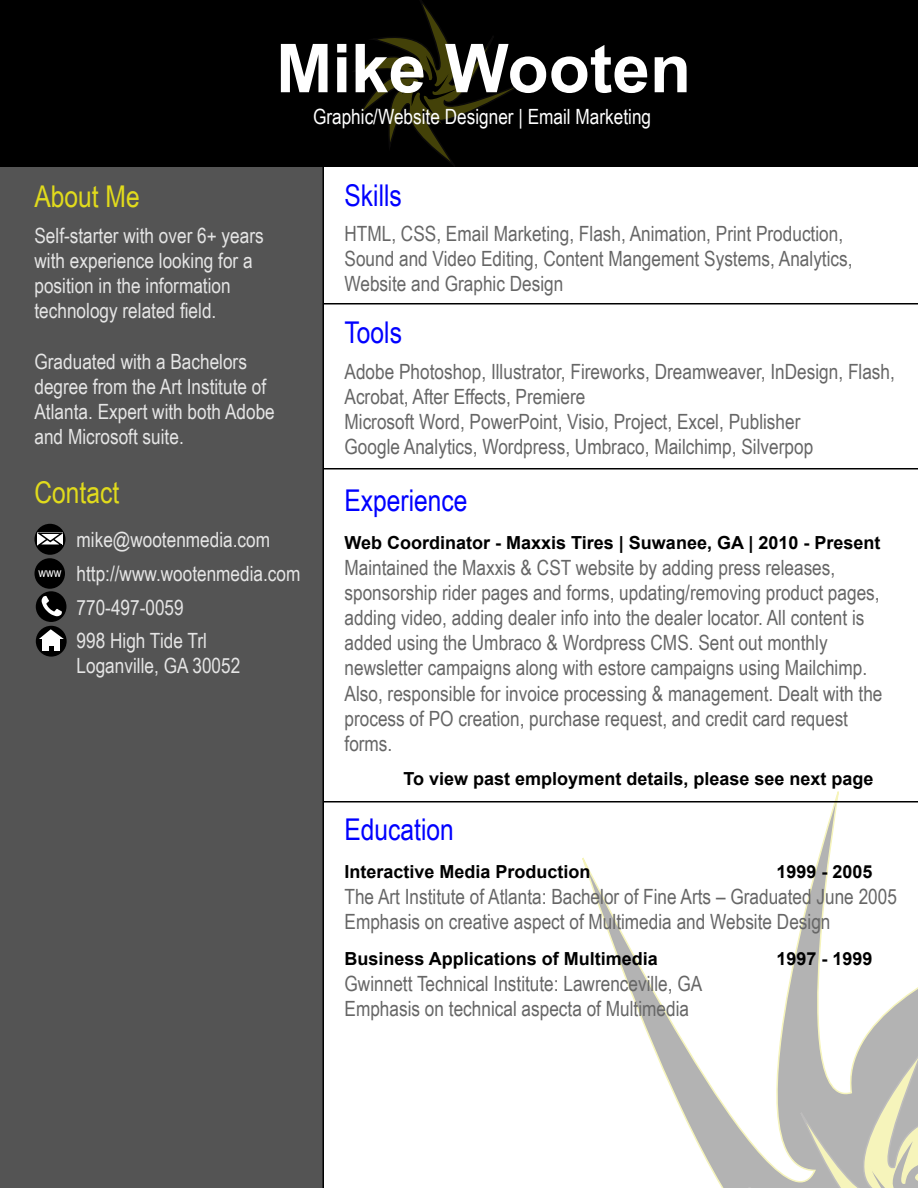
<style>
.page{position:relative;width:918px;height:1188px;background:#fff}
.page>*{position:absolute;margin:0;border:0;box-sizing:border-box;transform-origin:0 0}
.t1{font:700 67.5px "Arial";color:#fff}
.t2{font:30px "Arial Narrow";color:#00f}
.t3{font:30px "Arial Narrow";color:#e1db1c}
.t4{font:21px/25.2px "Arial Narrow";color:#666}
.t5{font:21px/25.2px "Arial Narrow";color:#e5e5e5}
.t6{font:21px "Arial Narrow";color:#fff}
.t7{font:700 18px "Arial";color:#000}
.t8{font:13.05px "Arial Narrow";color:#fff}
</style>
<div class="page">
<svg style="left:579px;top:792px;width:339px;height:396px"></svg>
<svg style="left:747px;top:1053px;width:171px;height:135px"></svg>
<div style="left:0;top:166px;width:324px;height:1022px;background:#545454"></div>
<div style="left:0;top:0;width:918px;height:166px;background:#000"></div>
<svg style="left:352px;top:3px;width:174px;height:164px"></svg>
<div style="left:35px;top:524px;width:30px;height:31px;background:#000;border-radius:50%"></div>
<svg style="left:34px;top:531px;width:32px;height:16px"></svg>
<div style="left:34px;top:558px;width:31px;height:31px;background:#000;border-radius:50%"></div>
<hr style="left:324px;top:303px;width:594px;height:1px;background:#000">
<hr style="left:324px;top:468px;width:594px;height:2px;background:#000">
<hr style="left:324px;top:801px;width:594px;height:1px;background:#000">
<div style="left:36px;top:591px;width:30px;height:31px;background:#000;border-radius:50%"></div>
<svg style="left:42px;top:596px;width:20px;height:20px"></svg>
<div style="left:36px;top:626px;width:31px;height:31px;background:#000;border-radius:50%"></div>
<svg style="left:39px;top:629px;width:25px;height:10px"></svg>
<div style="left:42px;top:639px;width:18px;height:12px;background:#fff"></div>
<svg style="left:50px;top:646px;width:4px;height:5px"></svg>
<h1 class="t1" style="left:276px;top:21px;width:417px">Mike Wooten</h1>
<p class="t6" style="left:313px;top:101px;width:340px">Graphic/Website Designer | Email Marketing</p>
<h2 class="t3" style="left:34px;top:174px;width:107px">About Me</h2>
<p class="t5" style="left:35px;top:222px;width:231px">Self-starter with over 6+ years with experience looking for a position in the information technology related field.</p>
<p class="t5" style="left:35px;top:348px;width:242px">Graduated with a Bachelors degree from the Art Institute of<br>Atlanta. Expert with both Adobe and Microsoft suite.</p>
<h2 class="t3" style="left:34px;top:471px;width:86px">Contact</h2>
<p class="t8" style="left:39px;top:563px;width:25px">www</p>
<p class="t5" style="left:77px;top:521px;width:225px;line-height:34.5px">mike@wootenmedia.com http://www.wootenmedia.com</p>
<p class="t5" style="left:77px;top:590px;width:132px;line-height:33.3px">770-497-0059<br>998 High Tide Trl</p>
<p class="t5" style="left:77px;top:652px;width:165px">Loganville, GA 30052</p>
<h2 class="t2" style="left:345px;top:174px;width:59px">Skills</h2>
<p class="t4" style="left:345px;top:220px;width:510px">HTML, CSS, Email Marketing, Flash, Animation, Print Production,<br>Sound and Video Editing, Content Mangement Systems, Analytics,<br>Website and Graphic Design</p>
<h2 class="t2" style="left:345px;top:310px;width:59px">Tools</h2>
<p class="t4" style="left:345px;top:358px;width:552px">Adobe Photoshop, Illustrator, Fireworks, Dreamweaver, InDesign, Flash, Acrobat, After Effects, Premiere<br>Microsoft Word, PowerPoint, Visio, Project, Excel, Publisher<br>Google Analytics, Wordpress, Umbraco, Mailchimp, Silverpop</p>
<h2 class="t2" style="left:345px;top:478px;width:125px">Experience</h2>
<p class="t7" style="left:345px;top:530px;width:537px">Web Coordinator - Maxxis Tires | Suwanee, GA | 2010 - Present</p>
<p class="t4" style="left:345px;top:554px;width:539px">Maintained the Maxxis &amp; CST website by adding press releases, sponsorship rider pages and forms, updating/removing product pages, adding video, adding dealer info into the dealer locator. All content is added using the Umbraco &amp; Wordpress CMS. Sent out monthly newsletter campaigns along with estore campaigns using Mailchimp.<br>Also, responsible for invoice processing &amp; management. Dealt with the process of PO creation, purchase request, and credit card request forms.</p>
<p class="t7" style="left:404px;top:766px;width:471px">To view past employment details, please see next page</p>
<h2 class="t2" style="left:345px;top:808px;width:111px">Education</h2>
<p class="t7" style="left:345px;top:859px;width:248px">Interactive Media Production</p>
<p class="t7" style="left:777px;top:859px;width:98px">1999 - 2005</p>
<p class="t4" style="left:345px;top:883px;width:554px">The Art Institute of Atlanta: Bachelor of Fine Arts – Graduated June 2005<br>Emphasis on creative aspect of Multimedia and Website Design</p>
<p class="t7" style="left:345px;top:946px;width:315px">Business Applications of Multimedia</p>
<p class="t7" style="left:777px;top:946px;width:98px">1997 - 1999</p>
<p class="t4" style="left:345px;top:970px;width:359px">Gwinnett Technical Institute: Lawrenceville, GA<br>Emphasis on technical aspecta of Multimedia</p>
</div>
